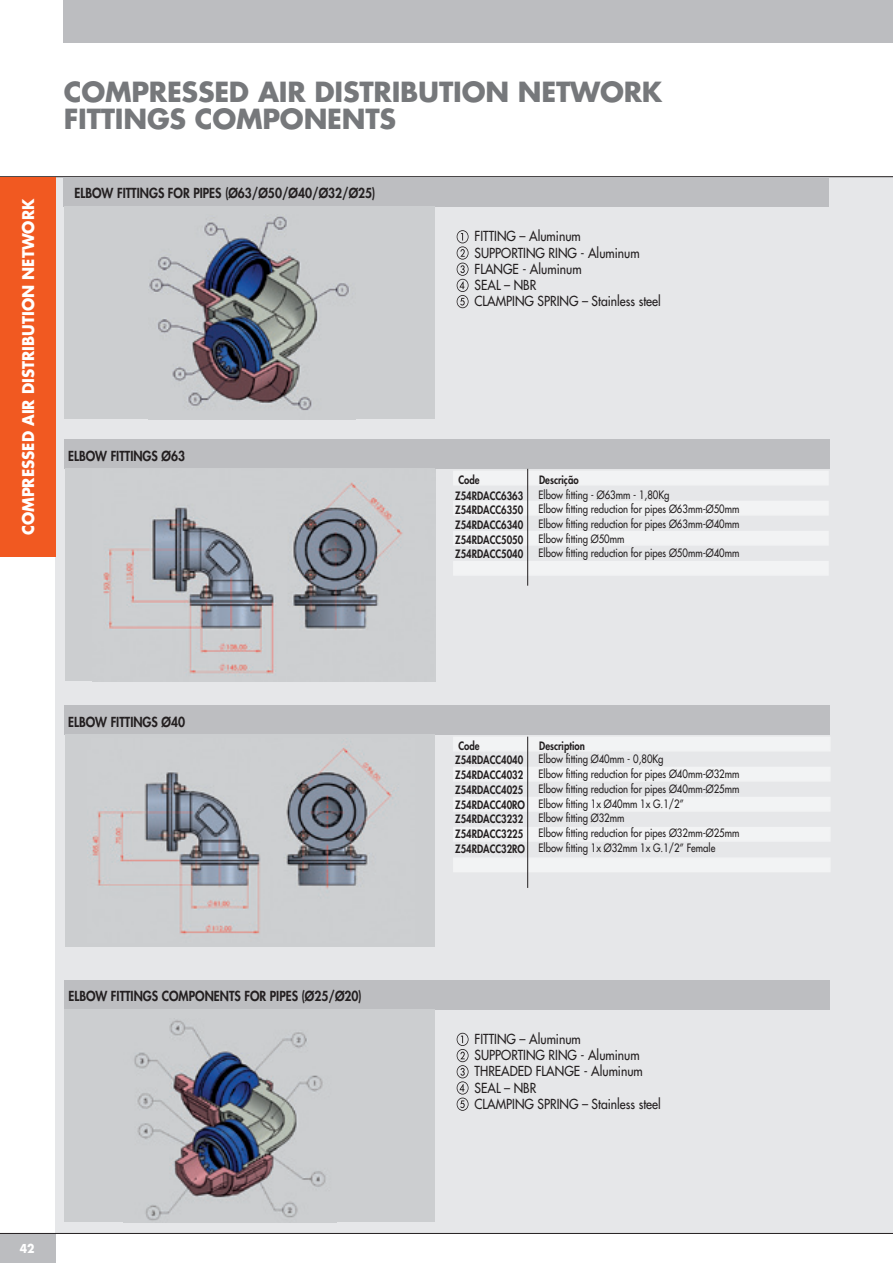
<style>
.page{position:relative;width:893px;height:1263px;background:#fff}
.page>*{position:absolute;margin:0;border:0;box-sizing:border-box;transform-origin:0 0}
.t1{font:700 27px/27px "Futura Std";letter-spacing:-.01em;color:#76787b}
.t2{font:700 15.75px "Futura Std";color:#fff;scale:.95 1}
.t3{font:500 13.5px/16.2px "Futura Std";color:#231f20;scale:.9 1}
.t4{font:800 13.5px "Futura Std";color:#231f20;scale:.9 1}
.t5{font:700 12px "Futura Std";color:#fff;scale:.9 1}
.t6{font:500 11.25px/14.7px "Futura Std";color:#231f20;scale:.85 1}
.t7{font:800 11.25px/14.7px "Futura Std";color:#231f20;text-align:justify;scale:.85 1}
</style>
<div class="page">
<div style="left:55px;top:176px;width:838px;height:1057px;background:#e6e7e9"></div>
<div style="left:0;top:1233px;width:55px;height:30px;background:#bcbdc0"></div>
<div style="left:64px;top:0;width:829px;height:43px;background:#bcbdc0"></div>
<hr style="left:0;top:176px;width:893px;height:1px;background:#231f20">
<hr style="left:0;top:1233px;width:893px;height:1px;background:#231f20">
<div style="left:0;top:177px;width:55px;height:380px;background:#f15921"></div>
<svg style="left:457px;top:230px;width:12px;height:78px"></svg>
<div style="left:64px;top:439px;width:765px;height:30px;background:#bdbec1"></div>
<div style="left:64px;top:705px;width:765px;height:30px;background:#bdbec1"></div>
<div style="left:63px;top:177px;width:766px;height:30px;background:#bdbec1"></div>
<div style="left:453px;top:471px;width:376px;height:14px;background:#f2f3f4"></div>
<div style="left:453px;top:501px;width:376px;height:15px;background:#f2f3f4"></div>
<div style="left:453px;top:561px;width:376px;height:15px;background:#f2f3f4"></div>
<div style="left:453px;top:531px;width:376px;height:15px;background:#f2f3f4"></div>
<hr style="left:527px;top:469px;width:1px;height:117px;background:#231f20">
<div style="left:453px;top:737px;width:378px;height:14px;background:#f2f3f4"></div>
<div style="left:453px;top:767px;width:378px;height:14px;background:#f2f3f4"></div>
<div style="left:453px;top:827px;width:378px;height:15px;background:#f2f3f4"></div>
<div style="left:453px;top:857px;width:378px;height:15px;background:#f2f3f4"></div>
<div style="left:453px;top:797px;width:378px;height:15px;background:#f2f3f4"></div>
<hr style="left:527px;top:737px;width:1px;height:151px;background:#231f20">
<div style="left:64px;top:980px;width:766px;height:30px;background:#bdbec1"></div>
<svg style="left:457px;top:1033px;width:12px;height:78px"></svg>
<div style="left:65px;top:468px;width:370px;height:213px;background:#ccced0"></div>
<div style="left:65px;top:734px;width:370px;height:213px;background:#ccced0"></div>
<div style="left:64px;top:206px;width:371px;height:213px;background:#ccced0"></div>
<img style="left:148px;top:216px;width:207px;height:204px">
<div style="left:64px;top:1009px;width:371px;height:213px;background:#ccced0"></div>
<img style="left:134px;top:1020px;width:192px;height:201px">
<img style="left:103px;top:469px;width:333px;height:212px">
<img style="left:92px;top:748px;width:301px;height:186px">
<h2 class="t2" style="left:18px;top:535px;width:356px;rotate:-90deg">COMPRESSED AIR DISTRIBUTION NETWORK</h2>
<h1 class="t1" style="left:64px;top:78px;width:600px">COMPRESSED AIR DISTRIBUTION NETWORK<br>FITTINGS COMPONENTS</h1>
<p class="t4" style="left:75px;top:185px;width:336px">ELBOW FITTINGS FOR PIPES (Ø63/Ø50/Ø40/Ø32/Ø25)</p>
<p class="t4" style="left:68px;top:447px;width:131px">ELBOW FITTINGS Ø63</p>
<p class="t3" style="left:475px;top:228px;width:208px">FITTING – Aluminum<br>SUPPORTING RING - Aluminum<br>FLANGE - Aluminum<br>SEAL – NBR<br>CLAMPING SPRING – Stainless steel</p>
<p class="t7" style="left:458px;top:473px;width:26px">Code</p>
<p class="t7" style="left:539px;top:473px;width:48px">Descrição</p>
<p class="t7" style="left:455px;top:488px;width:82px">Z54RDACC6363<br>Z54RDACC6350<br>Z54RDACC6340<br>Z54RDACC5050<br>Z54RDACC5040</p>
<p class="t6" style="left:539px;top:487px;width:238px">Elbow fitting - Ø63mm - 1,80Kg<br>Elbow fitting reduction for pipes Ø63mm-Ø50mm Elbow fitting reduction for pipes Ø63mm-Ø40mm Elbow fitting Ø50mm<br>Elbow fitting reduction for pipes Ø50mm-Ø40mm</p>
<p class="t4" style="left:68px;top:713px;width:131px">ELBOW FITTINGS Ø40</p>
<p class="t4" style="left:69px;top:988px;width:327px">ELBOW FITTINGS COMPONENTS FOR PIPES (Ø25/Ø20)</p>
<p class="t5" style="left:20px;top:1240px;width:18px">42</p>
<p class="t7" style="left:458px;top:739px;width:26px">Code</p>
<p class="t7" style="left:539px;top:739px;width:55px">Description</p>
<p class="t7" style="left:455px;top:753px;width:84px;text-align:left">Z54RDACC4040<br>Z54RDACC4032<br>Z54RDACC4025<br>Z54RDACC40RO<br>Z54RDACC3232<br>Z54RDACC3225<br>Z54RDACC32RO</p>
<p class="t6" style="left:539px;top:752px;width:238px">Elbow fitting Ø40mm - 0,80Kg<br>Elbow fitting reduction for pipes Ø40mm-Ø32mm Elbow fitting reduction for pipes Ø40mm-Ø25mm Elbow fitting 1x Ø40mm 1x G.1/2”<br>Elbow fitting Ø32mm<br>Elbow fitting reduction for pipes Ø32mm-Ø25mm Elbow fitting 1x Ø32mm 1x G.1/2” Female</p>
<p class="t3" style="left:475px;top:1031px;width:208px">FITTING – Aluminum<br>SUPPORTING RING - Aluminum<br>THREADED FLANGE - Aluminum<br>SEAL – NBR<br>CLAMPING SPRING – Stainless steel</p>
</div>
